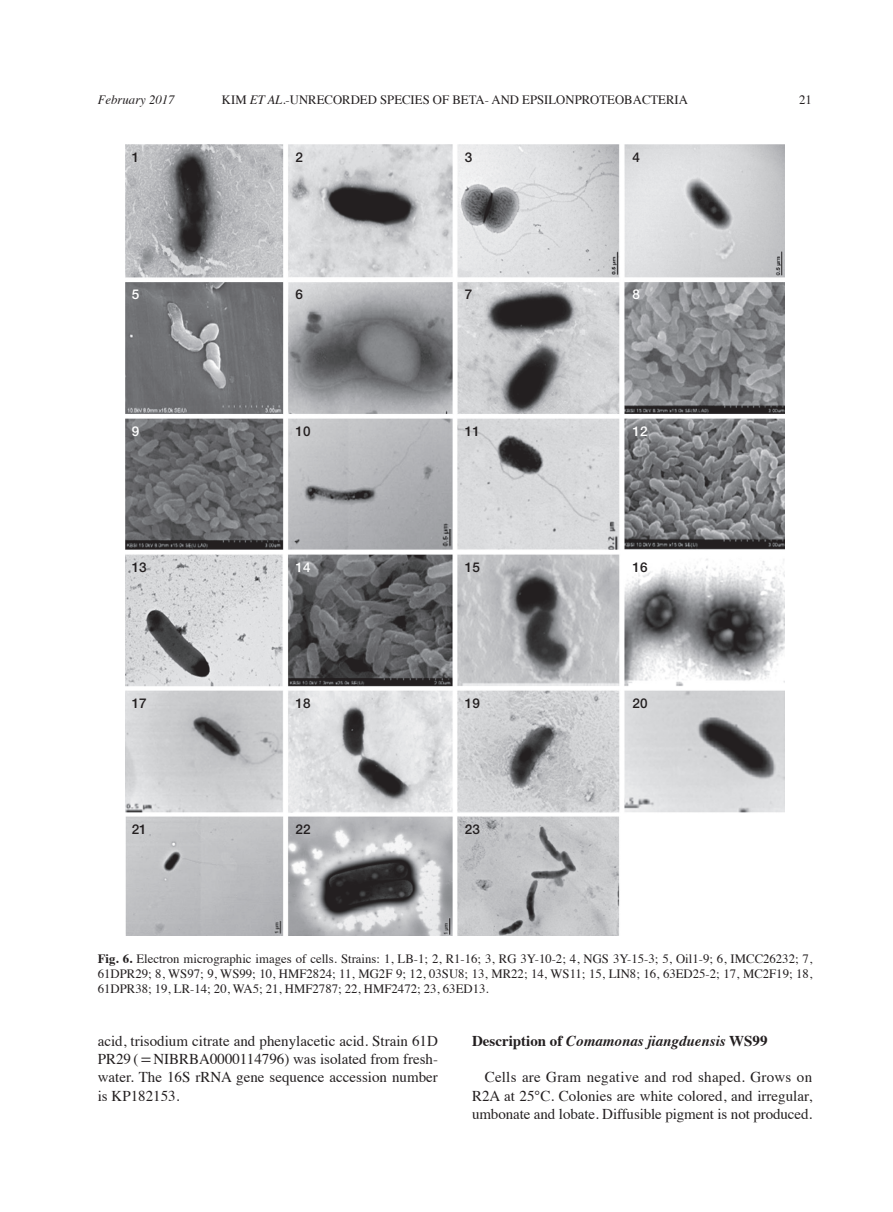
<style>
.page{position:relative;width:893px;height:1212px;background:#fff}
.page>*{position:absolute;margin:0;border:0;box-sizing:border-box;transform-origin:0 0}
.t1{font:15px/18.1px "Times";color:#231f20;text-align:justify}
.t2{font:italic 700 15px "Times";color:#231f20}
.t3{font:500 13.5px "Helvetica Neue LT Std";color:#231f20}
.t4{font:500 13.5px "Helvetica Neue LT Std";color:#fff}
.t5{font:12.75px/15px "Times";color:#231f20;text-align:justify}
.t6{font:italic 12.75px "Times";color:#231f20}
.s1{font-style:italic}
.s2{font-weight:700}
.s3{font-family:"Cambria Math"}
.s4{font-style:normal}
</style>
<div class="page">
<img style="left:125px;top:145px;width:660px;height:790px">
<p class="t6" style="left:98px;top:89px;width:78px">February 2017</p>
<p class="t5" style="left:222px;top:91px;width:78px">Kim <span class="s1">et al .</span>-Unre</p>
<p class="t5" style="left:325px;top:91px;width:28px">corded</p>
<p class="t5" style="left:380px;top:91px;width:38px">species</p>
<p class="t5" style="left:433px;top:91px;width:37px">of Beta</p>
<p class="t5" style="left:485px;top:91px;width:17px">- and</p>
<p class="t5" style="left:522px;top:91px;width:53px">Epsilonpr</p>
<p class="t5" style="left:590px;top:91px;width:69px">oteobacteria</p>
<p class="t5" style="left:799px;top:91px;width:14px">21</p>
<p class="t3" style="left:132px;top:149px;width:9px">1</p>
<p class="t3" style="left:296px;top:149px;width:9px">2</p>
<p class="t3" style="left:465px;top:149px;width:9px">3</p>
<p class="t3" style="left:632px;top:149px;width:9px">4</p>
<p class="t4" style="left:132px;top:286px;width:9px">5</p>
<p class="t3" style="left:296px;top:286px;width:9px">6</p>
<p class="t3" style="left:465px;top:286px;width:9px">7</p>
<p class="t4" style="left:632px;top:286px;width:9px">8</p>
<p class="t4" style="left:132px;top:423px;width:9px">9</p>
<p class="t3" style="left:296px;top:423px;width:17px">10</p>
<p class="t3" style="left:465px;top:423px;width:17px">11</p>
<p class="t4" style="left:632px;top:423px;width:17px">12</p>
<p class="t3" style="left:132px;top:559px;width:17px">13</p>
<p class="t4" style="left:296px;top:559px;width:17px">14</p>
<p class="t3" style="left:465px;top:559px;width:17px">15</p>
<p class="t3" style="left:632px;top:559px;width:17px">16</p>
<p class="t3" style="left:132px;top:695px;width:17px">17</p>
<p class="t3" style="left:296px;top:695px;width:17px">18</p>
<p class="t3" style="left:465px;top:695px;width:17px">19</p>
<p class="t3" style="left:632px;top:695px;width:17px">20</p>
<p class="t3" style="left:132px;top:821px;width:17px">21</p>
<p class="t3" style="left:296px;top:821px;width:17px">22</p>
<p class="t3" style="left:465px;top:821px;width:17px">23</p>
<p class="t5" style="left:98px;top:950px;width:716px"><span class="s2">Fig. 6.</span> Electron micrographic images of cells. Strains: 1, LB-1; 2, R1-16; 3, RG 3Y-10-2; 4, NGS 3Y-15-3; 5, Oil1-9; 6, IMCC26232; 7, 61DPR29; 8, WS97; 9, WS99; 10, HMF2824; 11, MG2F 9; 12, 03SU8; 13, MR22; 14, WS11; 15, LIN8; 16, 63ED25-2; 17, MC2F19; 18, 61DPR38; 19, LR-14; 20, WA5; 21, HMF2787; 22, HMF2472; 23, 63ED13.</p>
<p class="t1" style="left:98px;top:1031px;width:342px">acid, trisodium citrate and phenylacetic acid. Strain 61D PR29 (<span class="s3">=</span>NIBRBA0000114796) was isolated from fresh&shy;water. The 16S rRNA gene sequence accession number is KP182153.</p>
<p class="t2" style="left:472px;top:1027px;width:297px"><span class="s4">Description of</span> Comamonas jiangduensis <span class="s4">WS99</span></p>
<p class="t1" style="left:472px;top:1067px;width:342px;text-indent:13px">Cells are Gram negative and rod shaped. Grows on R2A at 25°C. Colonies are white colored, and irregular, umbonate and lobate. Diffusible pigment is not produced.</p>
</div>
